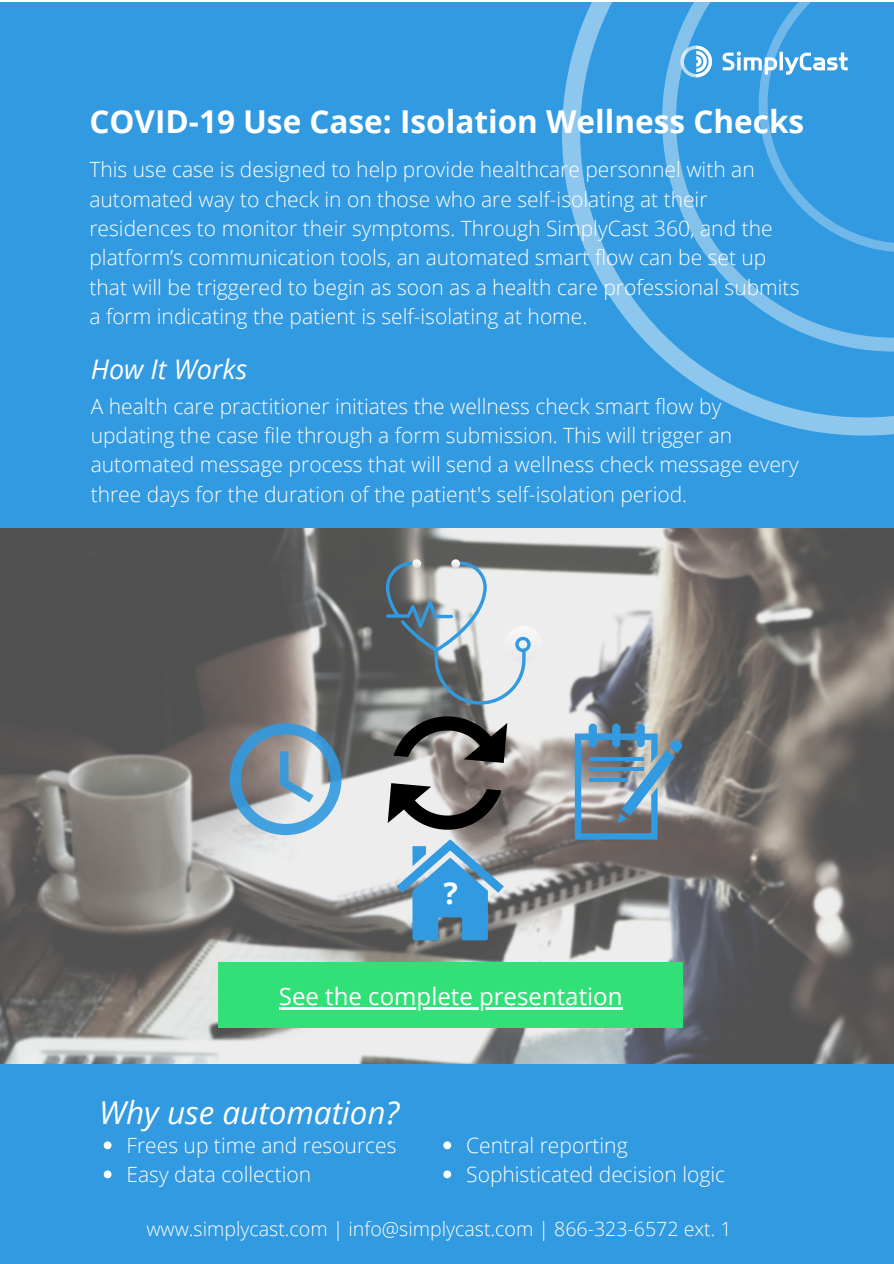
<style>
.page{position:relative;width:894px;height:1264px;background:#fff}
.page>*{position:absolute;margin:0;border:0;box-sizing:border-box;transform-origin:0 0}
.t1{font:700 31.5px "Open Sans";color:#fff}
.t2{font:italic 31.5px "Open Sans";color:#fff}
.t3{font:700 30.3px "Open Sans";color:#fff}
.t4{font:italic 27px "Open Sans";color:#fff}
.t5{font:24px "Open Sans";color:#fff}
.t6{font:300 21px/29.2px "Open Sans";color:#fff}
.t7{font:300 19.65px "Open Sans";color:#fff}
</style>
<div class="page">
<img style="left:0;top:528px;width:893px;height:536px">
<div style="left:0;top:2px;width:893px;height:526px;background:#329ae0"></div>
<div style="left:0;top:1064px;width:893px;height:199px;background:#329ae0"></div>
<svg style="left:562px;top:2px;width:331px;height:433px"></svg>
<svg style="left:758px;top:2px;width:135px;height:250px"></svg>
<svg style="left:574px;top:723px;width:108px;height:116px;background:#7794a8"></svg>
<svg style="left:230px;top:723px;width:111px;height:112px;background:#8ba6b8"></svg>
<img style="left:663px;top:24px;width:200px;height:75px">
<div style="left:218px;top:962px;width:465px;height:66px;background:#32e078"></div>
<svg style="left:351px;top:559px;width:192px;height:381px;background:#919aa0"></svg>
<svg style="left:104px;top:1141px;width:7px;height:8px"></svg>
<svg style="left:104px;top:1170px;width:7px;height:8px"></svg>
<svg style="left:443px;top:1141px;width:8px;height:8px"></svg>
<svg style="left:443px;top:1170px;width:8px;height:8px"></svg>
<hr style="left:279px;top:1006px;width:343px;height:3px;background:#fff">
<h1 class="t1" style="left:89px;top:100px;width:716px">COVID-19 Use Case: Isolation Wellness Checks</h1>
<p class="t6" style="left:89px;top:155px;width:711px">This use case is designed to help provide healthcare personnel with an automated way to check in on those who are self-isolating at their residences to monitor their symptoms. Through SimplyCast 360, and the platform’s communication tools, an automated smart flow can be set up that will be triggered to begin as soon as a health care professional submits a form indicating the patient is self-isolating at home.</p>
<p class="t4" style="left:91px;top:350px;width:158px">How It Works</p>
<p class="t6" style="left:91px;top:391px;width:709px">A health care practitioner initiates the wellness check smart flow by updating the case file through a form submission. This will trigger an automated message process that will send a wellness check message every three days for the duration of the patient's self-isolation period.</p>
<h2 class="t3" style="left:443px;top:871px;width:16px">?</h2>
<p class="t5" style="left:279px;top:979px;width:345px">See the complete presentation</p>
<h1 class="t2" style="left:99px;top:1090px;width:301px">Why use automation?</h1>
<p class="t6" style="left:126px;top:1129px;width:271px">Frees up time and resources<br>Easy data collection</p>
<p class="t6" style="left:466px;top:1129px;width:260px">Central reporting<br>Sophisticated decision logic</p>
<p class="t7" style="left:146px;top:1215px;width:586px">www.simplycast.com | info@simplycast.com | 866-323-6572 ext. 1</p>
</div>
